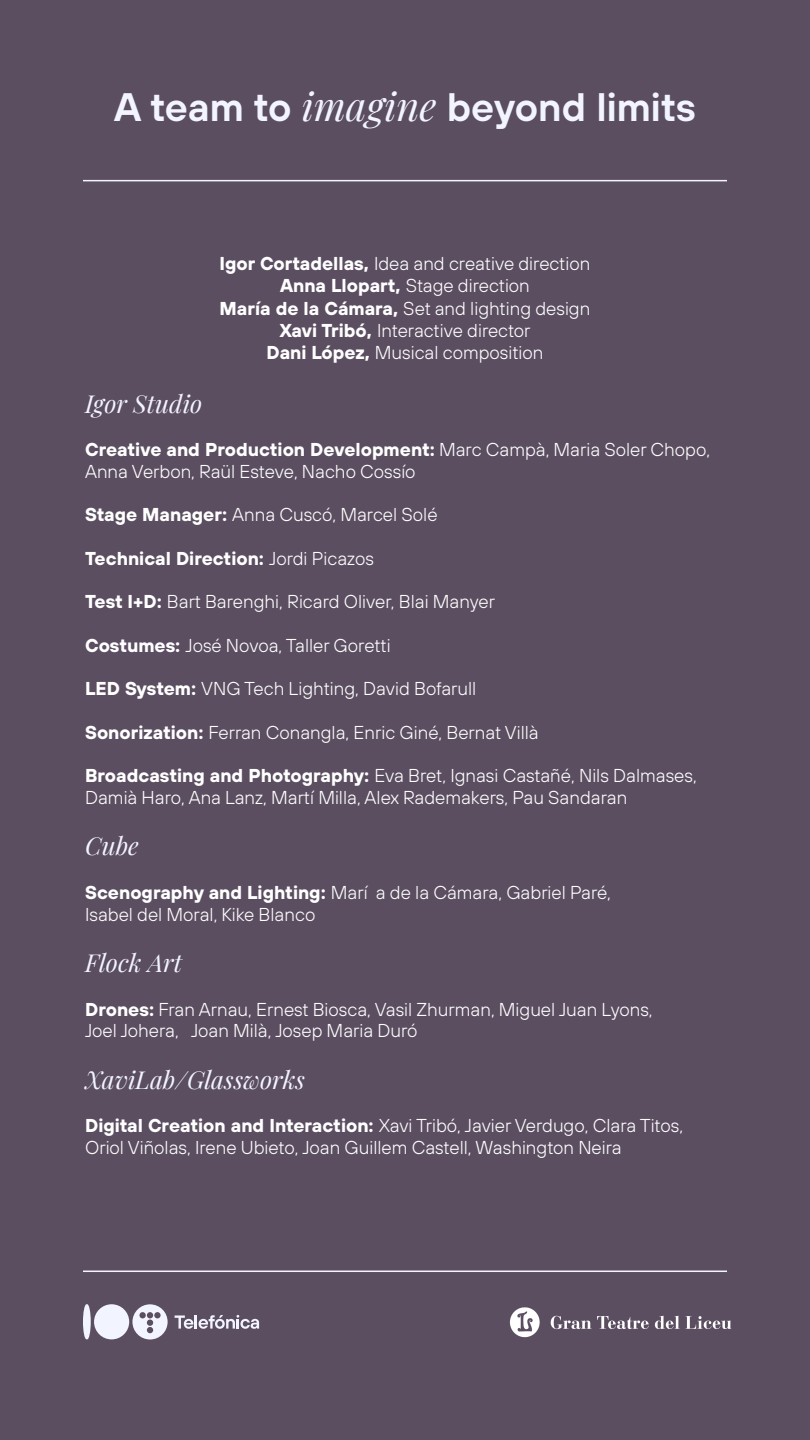
<style>
.page{position:relative;width:810px;height:1440px;background:#5b4e61}
.page>*{position:absolute;margin:0;border:0;box-sizing:border-box;transform-origin:0 0}
.t1{font:600 39.75px "Tele Sans";color:#f2f4ff}
.t2{font:italic 24.75px "Playfair Display";color:#f2f4ff}
.t3{font:300 18.67px/21.8px "Tele Sans";color:#fff}
.t4{font:700 18.67px "Tele Sans";color:#fff}
.s1{font-family:"Playfair Display";font-weight:400;font-style:italic}
.s2{font-weight:700}
.s3{font-weight:300}
</style>
<div class="page">
<hr style="left:83px;top:1271px;width:644px;height:1px;background:#f2f4ff">
<div style="left:94px;top:1304px;width:35px;height:35px;background:#f2f4ff;border-radius:50%"></div>
<svg style="left:83px;top:1304px;width:8px;height:35px"></svg>
<svg style="left:175px;top:1315px;width:84px;height:14px"></svg>
<svg style="left:132px;top:1304px;width:36px;height:36px"></svg>
<img style="left:492px;top:1270px;width:240px;height:68px">
<hr style="left:83px;top:180px;width:644px;height:1px;background:#f2f4ff">
<h1 class="t1" style="left:114px;top:81px;width:583px">A team to <span class="s1">imagine</span> beyond limits</h1>
<p class="t3" style="left:220px;top:252px;width:372px;line-height:22.4px;text-align:center"><span class="s2">Igor Cortadellas,</span> Idea and creative direction <span class="s2">Anna Llopart,</span> Stage direction<br><span class="s2">María de la Cámara,</span> Set and lighting design <span class="s2">Xavi Tribó,</span> Interactive director<br><span class="s2">Dani López,</span> Musical composition</p>
<h2 class="t2" style="left:85px;top:384px;width:119px">Igor Studio</h2>
<p class="t3" style="left:85px;top:438px;width:627px"><span class="s2">Creative and Production Development:</span> Marc Campà, Maria Soler Chopo,<br>Anna Verbon, Raül Esteve, Nacho Cossío</p>
<p class="t3" style="left:85px;top:503px;width:354px"><span class="s2">Stage Manager:</span> Anna Cuscó, Marcel Solé</p>
<p class="t4" style="left:85px;top:546px;width:290px">Technical Direction: <span class="s3">Jordi Picazos</span></p>
<p class="t3" style="left:85px;top:590px;width:412px"><span class="s2">Test I+D:</span> Bart Barenghi, Ricard Oliver, Blai Manyer</p>
<p class="t3" style="left:85px;top:634px;width:307px"><span class="s2">Costumes:</span> José Novoa, Taller Goretti</p>
<p class="t3" style="left:85px;top:677px;width:393px"><span class="s2">LED System:</span> VNG Tech Lighting, David Bofarull</p>
<p class="t3" style="left:85px;top:721px;width:455px"><span class="s2">Sonorization:</span> Ferran Conangla, Enric Giné, Bernat Villà</p>
<p class="t3" style="left:85px;top:764px;width:613px"><span class="s2">Broadcasting and Photography:</span> Eva Bret, Ignasi Castañé, Nils Dalmases,<br>Damià Haro, Ana Lanz, Martí Milla, Alex Rademakers, Pau Sandaran</p>
<h2 class="t2" style="left:85px;top:827px;width:55px">Cube</h2>
<p class="t3" style="left:85px;top:881px;width:528px"><span class="s2">Scenography and Lighting:</span> Marí a de la Cámara, Gabriel Paré,<br>Isabel del Moral, Kike Blanco</p>
<h2 class="t2" style="left:85px;top:944px;width:99px">Flock Art</h2>
<p class="t3" style="left:85px;top:998px;width:569px"><span class="s2">Drones:</span> Fran Arnau, Ernest Biosca, Vasil Zhurman, Miguel Juan Lyons,<br>Joel Johera, Joan Milà, Josep Maria Duró</p>
<h2 class="t2" style="left:85px;top:1060px;width:221px">XaviLab/Glassworks</h2>
<p class="t3" style="left:85px;top:1114px;width:600px"><span class="s2">Digital Creation and Interaction:</span> Xavi Tribó, Javier Verdugo, Clara Titos,<br>Oriol Viñolas, Irene Ubieto, Joan Guillem Castell, Washington Neira</p>
</div>
